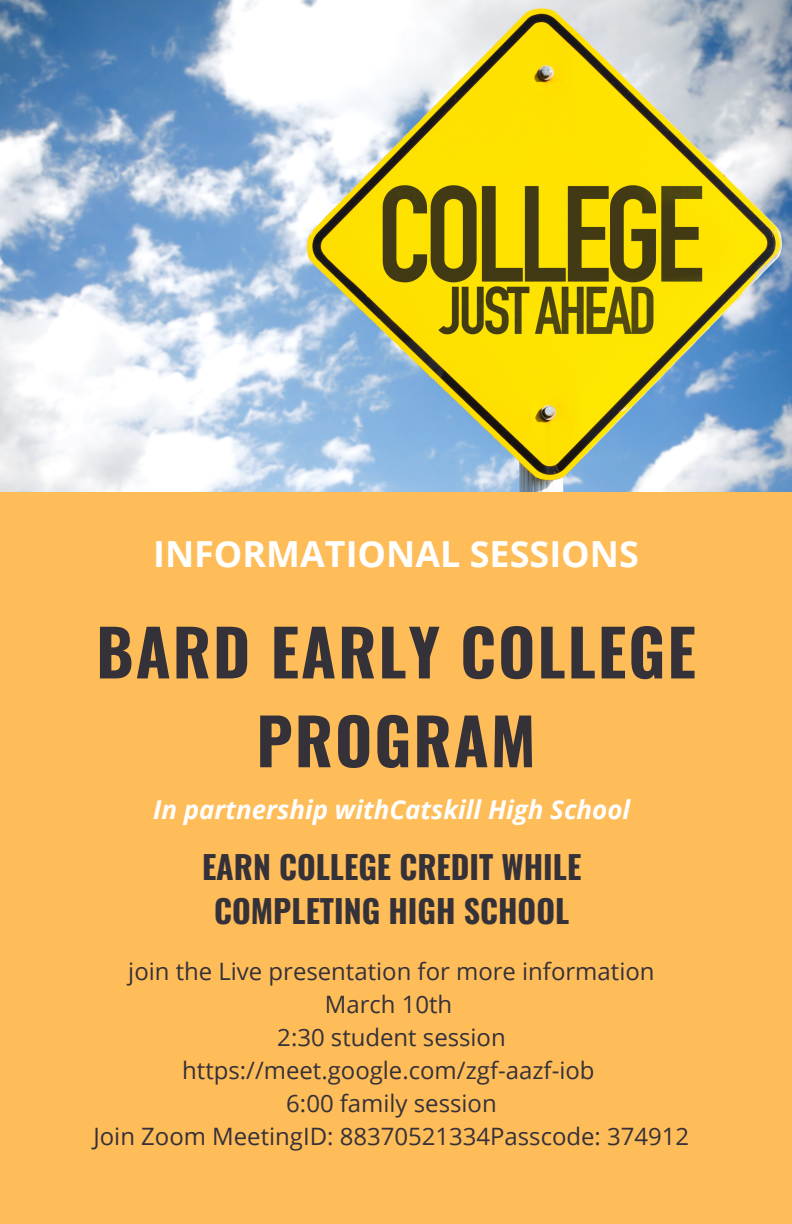
<style>
.page{position:relative;width:792px;height:1224px;background:#ffbd59}
.page>*{position:absolute;margin:0;border:0;box-sizing:border-box;transform-origin:0 0}
.t1{font:700 63.8px/88.8px "Oswald";letter-spacing:.03em;color:#353139;text-align:center}
.t2{font:700 36px "Open Sans";color:#fff}
.t3{font:700 32px/44px "Oswald";color:#353139;text-align:center}
.t4{font:italic 700 26px "Open Sans";color:#fff}
.t5{font:24px "Open Sans";color:#353139}
</style>
<div class="page">
<img style="left:0;top:0;width:792px;height:492px">
<p class="t2" style="left:153px;top:529px;width:487px">INFORMATIONAL SESSIONS</p>
<p class="t1" style="left:96px;top:605px;width:601px">BARD EARLY COLLEGE<br>PROGRAM</p>
<p class="t4" style="left:153px;top:791px;width:479px">In partnership withCatskill High School</p>
<p class="t3" style="left:202px;top:843px;width:381px">EARN COLLEGE CREDIT WHILE<br>COMPLETING HIGH SCHOOL</p>
<p class="t5" style="left:128px;top:954px;width:528px">join the Live presentation for more information</p>
<p class="t5" style="left:325px;top:987px;width:129px">March 10th</p>
<p class="t5" style="left:277px;top:1020px;width:230px">2:30 student session</p>
<p class="t5" style="left:182px;top:1053px;width:414px">https://meet.google.com/zgf-aazf-iob</p>
<p class="t5" style="left:286px;top:1086px;width:212px">6:00 family session</p>
<p class="t5" style="left:93px;top:1119px;width:597px">Join Zoom MeetingID: 88370521334Passcode: 374912</p>
</div>
